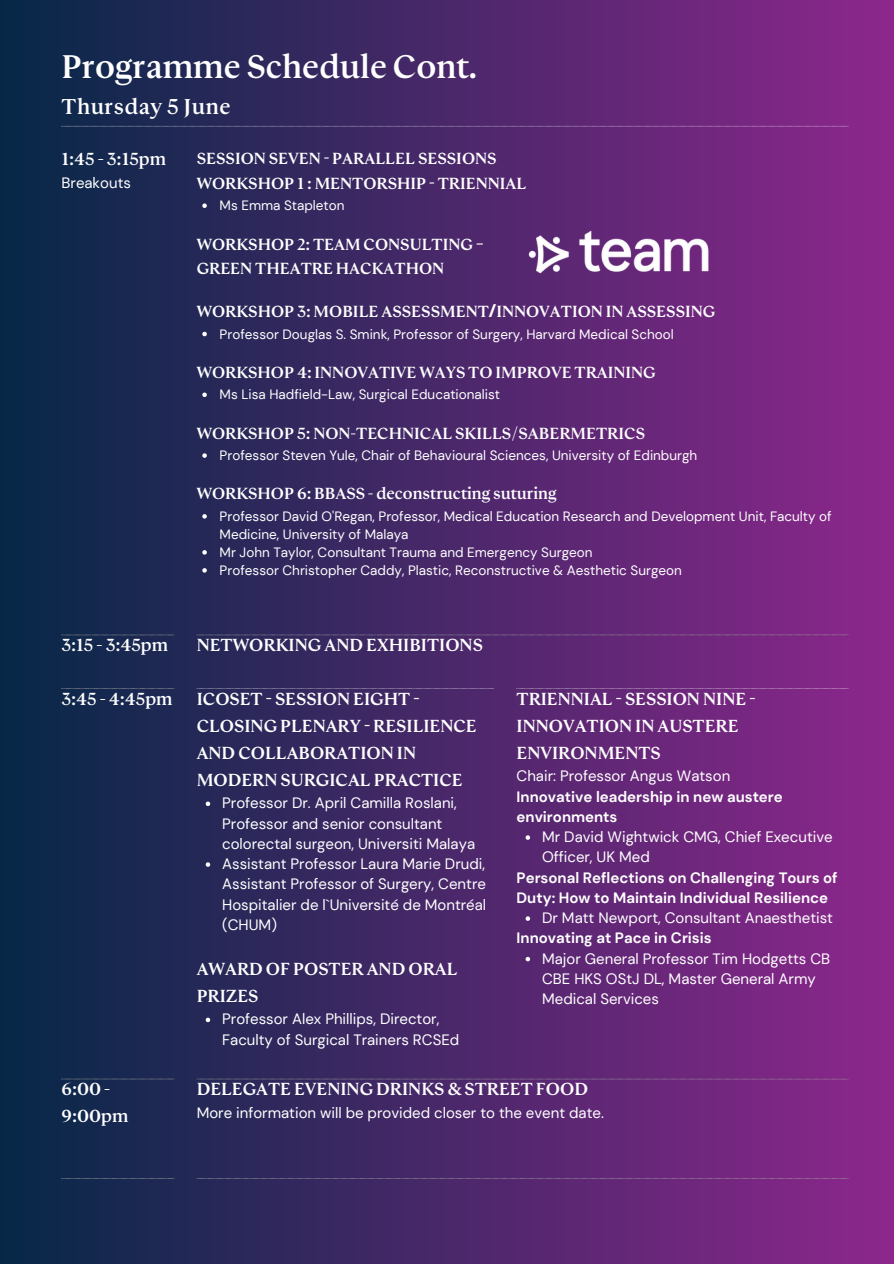
<style>
.page{position:relative;width:894px;height:1264px;background:#fff}
.page>*{position:absolute;margin:0;border:0;box-sizing:border-box;transform-origin:0 0}
.t1{font:36.6px "Doig Display Display";color:#fff}
.t2{font:24px "Doig Display Display";letter-spacing:.025em;color:#fff}
.t3{font:19.5px/27px "Doig Display Logotype";letter-spacing:.105em;color:#fff}
.t4{font:19.5px/27px "Doig Display Display";color:#fff}
.t5{font:18px "Doig Display Display";color:#fff}
.t6{font:18px "Doig Display Logotype";letter-spacing:.12em;color:#fff}
.t7{font:18px "Doig Display Logotype";letter-spacing:.145em;color:#fff}
.t8{font:18px "Doig Display Logotype";letter-spacing:.055em;color:#fff}
.t9{font:18px "Doig Display Logotype";letter-spacing:.165em;color:#fff}
.t10{font:15px/20.2px "DM Sans";color:#fff}
.t11{font:700 15px/20.2px "DM Sans";color:#fff}
.t12{font:13.5px/18px "DM Sans";color:#fff}
.s1{font-family:"Noto Sans";font-weight:700}
</style>
<div class="page">
<div style="left:0;top:0;width:893px;height:1263px;background:linear-gradient(to right,#062847,#8d278d)"></div>
<svg style="left:202px;top:203px;width:5px;height:5px"></svg>
<svg style="left:202px;top:332px;width:5px;height:4px"></svg>
<svg style="left:202px;top:392px;width:5px;height:5px"></svg>
<svg style="left:202px;top:453px;width:5px;height:5px"></svg>
<svg style="left:202px;top:514px;width:5px;height:4px"></svg>
<svg style="left:202px;top:550px;width:5px;height:4px"></svg>
<svg style="left:202px;top:568px;width:5px;height:4px"></svg>
<svg style="left:61px;top:126px;width:787px;height:1px"></svg>
<div style="left:61px;top:634px;width:113px;height:544px;background:#182850"></div>
<svg style="left:197px;top:634px;width:651px;height:544px;background:#55276f"></svg>
<svg style="left:197px;top:688px;width:297px;height:1px"></svg>
<svg style="left:516px;top:688px;width:332px;height:1px"></svg>
<img style="left:489px;top:193px;width:257px;height:117px">
<h1 class="t1" style="left:61px;top:49px;width:417px">Programme Schedule Cont.</h1>
<p class="t2" style="left:61px;top:95px;width:170px">Thursday 5 June</p>
<p class="t4" style="left:61px;top:146px;width:106px">1:45 - 3:15pm</p>
<p class="t10" style="left:61px;top:172px;width:71px">Breakouts</p>
<p class="t8" style="left:197px;top:150px;width:300px">SESSION SEVEN-PARALLEL SESSIONS</p>
<p class="t7" style="left:197px;top:174px;width:330px">WORKSHOP1:MENTORSHIP-TRIENNIAL</p>
<p class="t12" style="left:219px;top:197px;width:126px">Ms Emma Stapleton</p>
<p class="t9" style="left:197px;top:235px;width:289px">WORKSHOP2:TEAM CONSULTING –</p>
<p class="t6" style="left:197px;top:260px;width:246px">GREEN THEATREHACKATHON</p>
<p class="t6" style="left:197px;top:303px;width:516px">WORKSHOP 3:MOBILE ASSESSMENT<span class="s1">/</span>INNOVATION IN ASSESSING</p>
<p class="t12" style="left:219px;top:325px;width:455px">Professor Douglas S. Smink, Professor of Surgery, Harvard Medical School</p>
<p class="t5" style="left:197px;top:363px;width:460px">WORKSHOP 4: INNOVATIVE WAYS TO IMPROVE TRAINING</p>
<p class="t12" style="left:219px;top:386px;width:282px">Ms Lisa Hadfield-Law, Surgical Educationalist</p>
<p class="t5" style="left:197px;top:424px;width:449px">WORKSHOP 5: NON-TECHNICAL SKILLS/SABERMETRICS</p>
<p class="t12" style="left:219px;top:446px;width:479px">Professor Steven Yule, Chair of Behavioural Sciences, University of Edinburgh</p>
<p class="t5" style="left:197px;top:485px;width:361px">WORKSHOP 6: BBASS - deconstructing suturing</p>
<p class="t12" style="left:219px;top:507px;width:613px">Professor David O'Regan, Professor, Medical Education Research and Development Unit, Faculty of<br>Medicine, University of Malaya</p>
<p class="t12" style="left:219px;top:543px;width:374px">Mr John Taylor, Consultant Trauma and Emergency Surgeon</p>
<p class="t12" style="left:219px;top:561px;width:463px">Professor Christopher Caddy, Plastic, Reconstructive &amp; Aesthetic Surgeon</p>
<p class="t4" style="left:61px;top:632px;width:108px">3:15 - 3:45pm</p>
<p class="t3" style="left:197px;top:632px;width:286px">NETWORKING AND EXHIBITIONS</p>
<p class="t4" style="left:61px;top:685px;width:112px">3:45 - 4:45pm</p>
<p class="t3" style="left:197px;top:685px;width:280px">ICOSET - SESSION EIGHT -<br>CLOSING PLENARY -RESILIENCE<br>AND COLLABORATION IN<br>MODERN SURGICALPRACTICE</p>
<p class="t10" style="left:222px;top:793px;width:254px">Professor Dr. April Camilla Roslani,<br>Professor and senior consultant colorectal surgeon, Universiti Malaya</p>
<p class="t10" style="left:222px;top:853px;width:265px;text-align:justify">Assistant Professor Laura Marie Drudi, Assistant Professor of Surgery, Centre Hospitalier de l`Université de Montréal (CHUM)</p>
<p class="t3" style="left:197px;top:955px;width:261px">AWARD OFPOSTER AND ORAL<br>PRIZES</p>
<p class="t10" style="left:222px;top:1009px;width:238px">Professor Alex Phillips, Director,<br>Faculty of Surgical Trainers RCSEd</p>
<p class="t3" style="left:516px;top:685px;width:240px">TRIENNIAL -SESSIONNINE-<br>INNOVATION IN AUSTERE<br>ENVIRONMENTS</p>
<p class="t10" style="left:516px;top:766px;width:215px">Chair: Professor Angus Watson</p>
<p class="t11" style="left:516px;top:786px;width:268px">Innovative leadership in new austere environments</p>
<p class="t10" style="left:542px;top:826px;width:292px">Mr David Wightwick CMG, Chief Executive<br>Officer, UK Med</p>
<p class="t11" style="left:516px;top:867px;width:322px">Personal Reflections on Challenging Tours of<br>Duty: How to Maintain Individual Resilience</p>
<p class="t10" style="left:542px;top:907px;width:292px">Dr Matt Newport, Consultant Anaesthetist</p>
<p class="t11" style="left:516px;top:928px;width:196px">Innovating at Pace in Crisis</p>
<p class="t10" style="left:542px;top:948px;width:289px">Major General Professor Tim Hodgetts CB<br>CBE HKS OStJ DL, Master General Army<br>Medical Services</p>
<p class="t4" style="left:61px;top:1075px;width:68px">6:00 -<br>9:00pm</p>
<p class="t3" style="left:197px;top:1075px;width:389px">DELEGATEEVENING DRINKS&amp;STREET FOOD</p>
<p class="t10" style="left:197px;top:1102px;width:408px">More information will be provided closer to the event date.</p>
</div>
